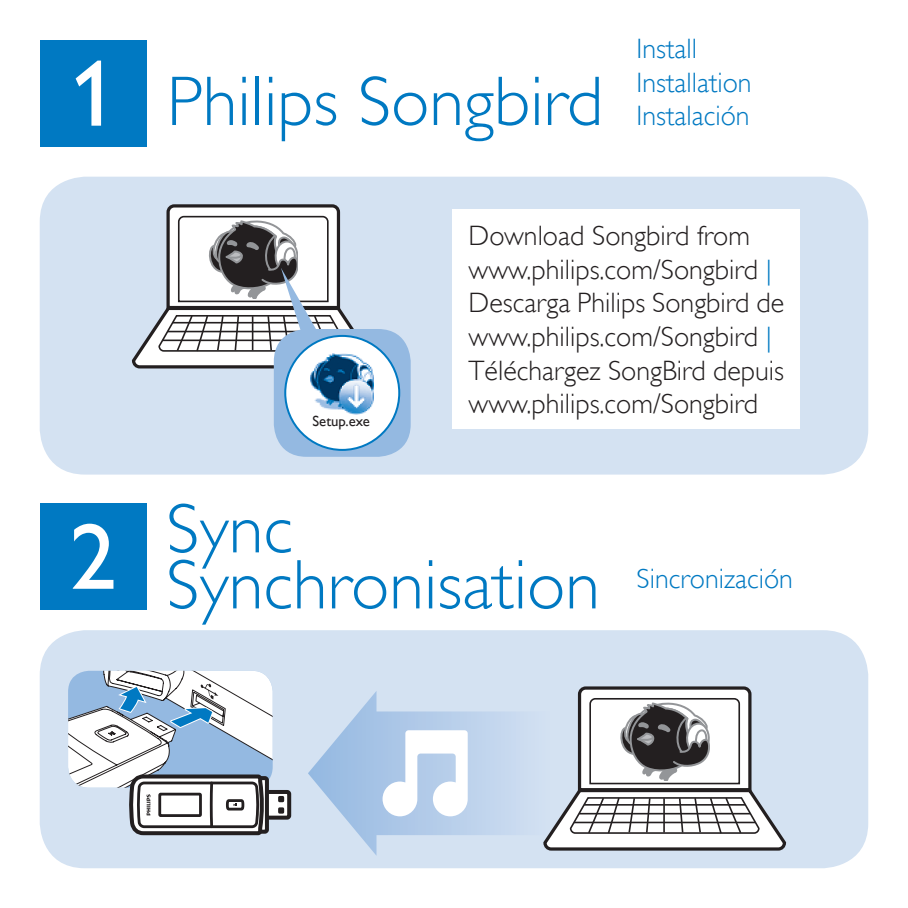
<style>
.page{position:relative;width:908px;height:908px;background:#fff}
.page>*{position:absolute;margin:0;border:0;box-sizing:border-box;transform-origin:0 0}
.t1{font:70.4px/56px "Gill Sans Alt One WGL Light";color:#0079c2}
.t2{font:28px/33.6px "Gill Sans Alt One WGL Light";color:#231f20}
.t3{font:28px/33.6px "Gill Sans Alt One WGL Light";color:#0079c2}
.t4{font:14.8px "Gill Sans Alt One WGL";color:#231f20}
.s1{font-family:"Gill Sans Alt One WGL";font-size:94px;color:#fff}
.s2{color:#0079c2}
</style>
<div class="page">
<div style="left:40px;top:176px;width:827px;height:298px;background:#d4e2f2;border-radius:45px"></div>
<div style="left:40px;top:630px;width:827px;height:237px;background:#d4e2f2;border-radius:45px"></div>
<div style="left:40px;top:40px;width:107px;height:106px;background:#0079c2"></div>
<div style="left:40px;top:502px;width:106px;height:107px;background:#0079c2"></div>
<svg style="left:308px;top:691px;width:208px;height:164px"></svg>
<svg style="left:382px;top:730px;width:85px;height:86px;background:#dce7f4"></svg>
<div style="left:263px;top:791px;width:26px;height:26px;background:#fff;border-radius:2px"></div>
<div style="left:261px;top:789px;width:30px;height:30px;border:4px solid #231f20;border-radius:2px"></div>
<svg style="left:278px;top:796px;width:6px;height:5px"></svg>
<svg style="left:278px;top:807px;width:6px;height:6px"></svg>
<svg style="left:68px;top:670px;width:204px;height:166px;background:#bec9d4"></svg>
<svg style="left:543px;top:686px;width:244px;height:165px"></svg>
<div style="left:274px;top:329px;width:136px;height:127px;background:#94b9e1;border-radius:33px"></div>
<svg style="left:131px;top:204px;width:245px;height:166px"></svg>
<div style="left:285px;top:336px;width:114px;height:113px;background:#fff;border-radius:50%"></div>
<img style="left:311px;top:353px;width:62px;height:61px">
<div style="left:284px;top:335px;width:116px;height:115px;border:2px solid #0079c2;border-radius:50%"></div>
<div style="left:452px;top:209px;width:347px;height:220px;background:#fff"></div>
<h1 class="t1" style="left:70px;top:74px;width:534px"><span class="s1">1</span> Philips Songbird</h1>
<p class="t3" style="left:636px;top:32px;width:116px">Install<br>Installation<br>Instalación</p>
<p class="t4" style="left:312px;top:410px;width:59px">Setup.exe</p>
<p class="t2" style="left:468px;top:219px;width:317px">Download Songbird from www.philips.com/Songbird <span class="s2">|<br></span>Descarga Philips Songbird de www.philips.com/Songbird <span class="s2">|<br></span>Téléchargez SongBird depuis www.philips.com/Songbird</p>
<h1 class="t1" style="left:166px;top:501px;width:435px;text-indent:-97px"><span class="s1">2</span> Sync<br>Synchronisation</h1>
<p class="t3" style="left:636px;top:562px;width:158px">Sincronización</p>
</div>
